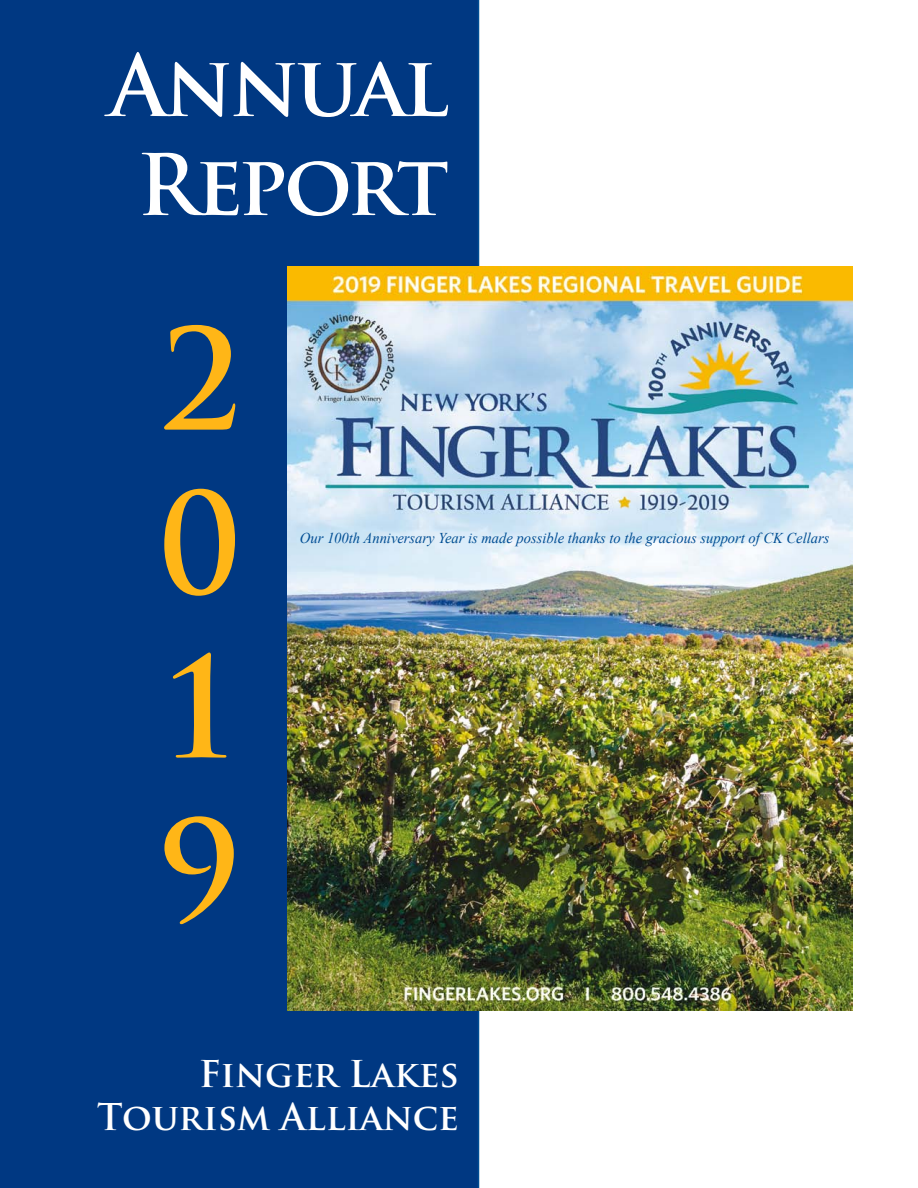
<style>
.page{position:relative;width:918px;height:1188px;background:#fff}
.page>*{position:absolute;margin:0;border:0;box-sizing:border-box;transform-origin:0 0}
.t1{font:700 136.5px/163.8px "Trajan Pro";color:#ffb617;text-align:justify}
.t2{font:700 82.5px/99px "Trajan Pro";letter-spacing:-.04em;color:#fff;text-align:center}
.t3{font:700 36px/43.2px "Trajan Pro";color:#fff;text-align:right}
.t4{font:italic 15px "Times New Roman";color:#004d93}
</style>
<div class="page">
<div style="left:0;top:0;width:479px;height:1188px;background:#003882"></div>
<img style="left:287px;top:267px;width:566px;height:743px">
<h2 class="t2" style="left:110px;top:37px;width:341px">Annual<br>Report</h2>
<h1 class="t1" style="left:159px;top:300px;width:83px">2<br>0<br>1<br>9</h1>
<p class="t4" style="left:300px;top:528px;width:531px">Our 100th Anniversary Year is made possible thanks to the gracious support of CK Cellars</p>
<h3 class="t3" style="left:97px;top:1052px;width:363px">Finger Lakes<br>Tourism Alliance</h3>
</div>
